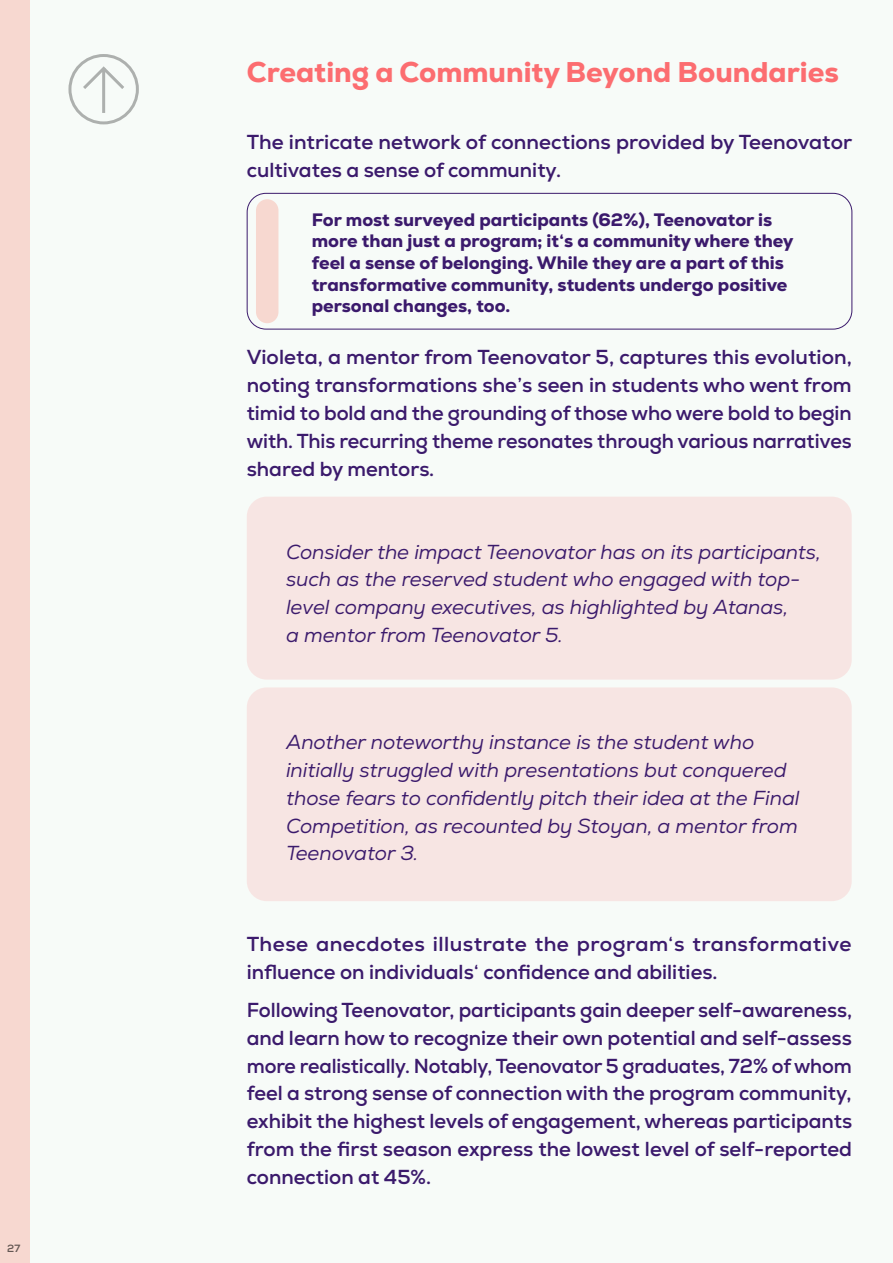
<style>
.page{position:relative;width:893px;height:1263px;background:#f7fbf8}
.page>*{position:absolute;margin:0;border:0;box-sizing:border-box;transform-origin:0 0}
.t1{font:800 28.5px "Nexa FF";color:#fc6d70}
.t2{font:700 20.25px/27.8px "Nexa FF";color:#3b1a6c}
.t3{font:italic 20.25px/27.8px "Nexa FF";color:#3b1a6c}
.t4{font:800 18px/21.6px "Nexa FF";color:#3b1a6c}
.t5{font:700 10.5px "Nexa FF";color:#000}
</style>
<div class="page">
<svg style="left:68px;top:54px;width:71px;height:71px"></svg>
<div style="left:0;top:0;width:29px;height:1263px;background:#f7d8d0"></div>
<div style="left:247px;top:193px;width:605px;height:136px;border:1px solid #3b1a6c;border-radius:19px"></div>
<div style="left:247px;top:497px;width:605px;height:183px;background:#f7e5e3;border-radius:20px"></div>
<div style="left:247px;top:687px;width:605px;height:214px;background:#f7e5e3;border-radius:20px"></div>
<div style="left:256px;top:199px;width:22px;height:124px;background:#f7d8d0;border-radius:11px"></div>
<p class="t5" style="left:7px;top:1242px;width:15px">27</p>
<h1 class="t1" style="left:247px;top:54px;width:594px">Creating a Community Beyond Boundaries</h1>
<p class="t2" style="left:247px;top:128px;width:607px">The intricate network of connections provided by Teenovator cultivates a sense of community.</p>
<p class="t4" style="left:312px;top:209px;width:483px">For most surveyed participants (62%), Teenovator is more than just a program; it‘s a community where they feel a sense of belonging. While they are a part of this transformative community, students undergo positive personal changes, too.</p>
<p class="t2" style="left:247px;top:344px;width:607px;text-align:justify">Violeta, a mentor from Teenovator 5, captures this evolution, noting transformations she’s seen in students who went from timid to bold and the grounding of those who were bold to begin with. This recurring theme resonates through various narratives shared by mentors.</p>
<p class="t3" style="left:286px;top:538px;width:536px">Consider the impact Teenovator has on its participants, such as the reserved student who engaged with top&shy;level company executives, as highlighted by Atanas,<br>a mentor from Teenovator 5.</p>
<p class="t3" style="left:286px;top:729px;width:515px">Another noteworthy instance is the student who initially struggled with presentations but conquered those fears to confidently pitch their idea at the Final Competition, as recounted by Stoyan, a mentor from Teenovator 3.</p>
<p class="t2" style="left:247px;top:930px;width:606px">These anecdotes illustrate the program‘s transformative influence on individuals‘ confidence and abilities.</p>
<p class="t2" style="left:247px;top:996px;width:607px;text-align:justify">Following Teenovator, participants gain deeper self-awareness, and learn how to recognize their own potential and self-assess more realistically. Notably, Teenovator 5 graduates, 72% of whom feel a strong sense of connection with the program community, exhibit the highest levels of engagement, whereas participants from the first season express the lowest level of self-reported connection at 45%.</p>
</div>
